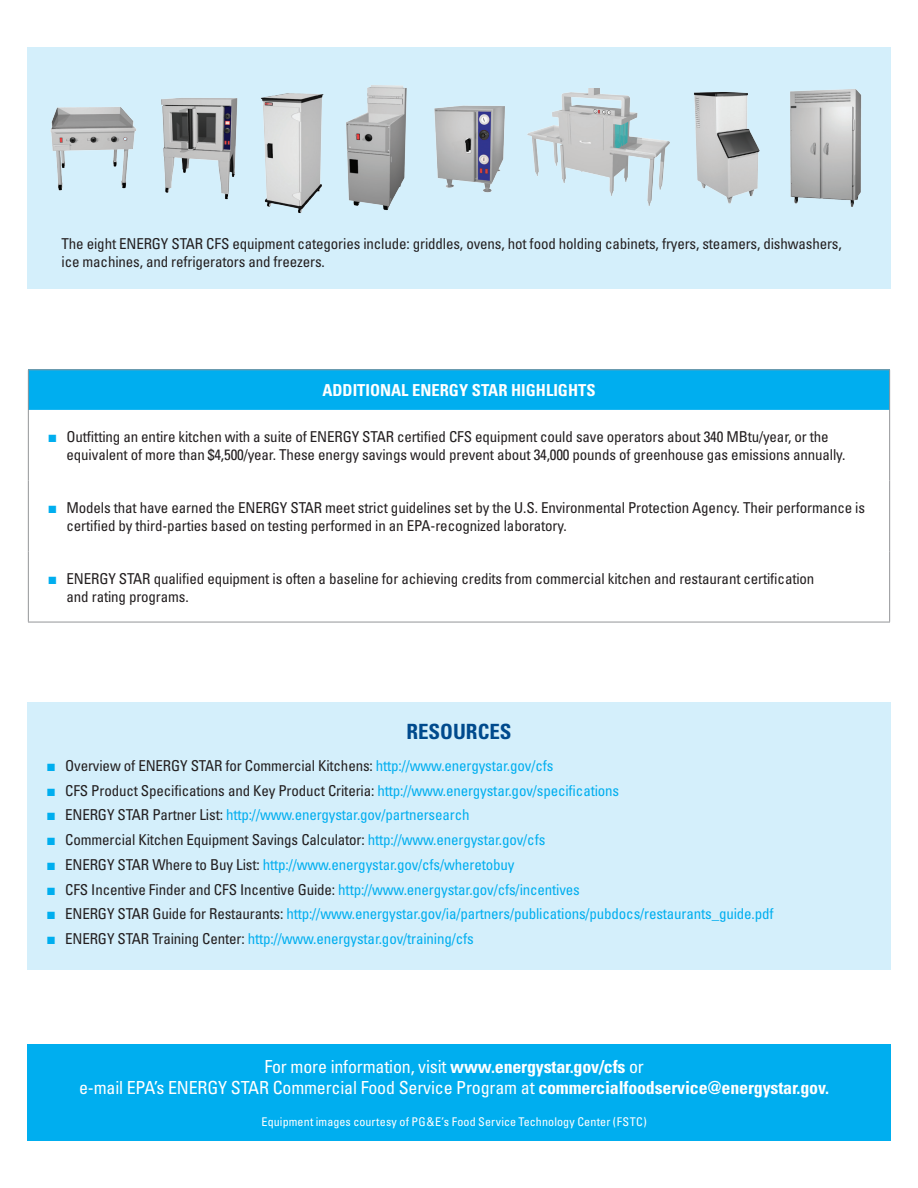
<style>
.page{position:relative;width:918px;height:1188px;background:#fff}
.page>*{position:absolute;margin:0;border:0;box-sizing:border-box;transform-origin:0 0}
.subhead{font:700 condensed 21px "Univers";color:#004a8d}
.body_text{font:condensed 18px/21px "Univers";letter-spacing:-.01em;color:#fff;text-align:center}
.subhead-2{font:700 condensed 16.5px "Univers";color:#fff}
.body_text-2{font:condensed 15px/18px "Univers";letter-spacing:-.01em;color:#231f20}
.t1{font:condensed 15px "Univers";letter-spacing:-.01em;color:#00aeef}
.body_text-3{font:condensed 12px "Univers";letter-spacing:.01em;color:#fff}
.s1{color:#00aeef}
.s2{color:#231f20}
.s3{font-weight:700}
</style>
<div class="page">
<div style="left:28px;top:370px;width:862px;height:40px;background:#00aeef"></div>
<svg style="left:29px;top:621px;width:860px;height:1px"></svg>
<hr style="left:28px;top:369px;width:862px;height:1px;background:#939598">
<hr style="left:28px;top:370px;width:1px;height:40px;background:#939598">
<hr style="left:889px;top:370px;width:1px;height:40px;background:#939598">
<hr style="left:28px;top:410px;width:1px;height:71px;background:#939598">
<hr style="left:889px;top:410px;width:1px;height:71px;background:#939598">
<hr style="left:28px;top:481px;width:1px;height:70px;background:#939598">
<hr style="left:889px;top:481px;width:1px;height:70px;background:#939598">
<hr style="left:28px;top:551px;width:1px;height:71px;background:#939598">
<hr style="left:889px;top:551px;width:1px;height:71px;background:#939598">
<hr style="left:28px;top:622px;width:862px;height:1px;background:#939598">
<div style="left:27px;top:47px;width:864px;height:242px;background:#d4effb"></div>
<img style="left:50px;top:107px;width:86px;height:84px">
<img style="left:161px;top:98px;width:77px;height:102px">
<img style="left:260px;top:93px;width:64px;height:120px">
<img style="left:346px;top:85px;width:61px;height:126px">
<img style="left:434px;top:105px;width:71px;height:88px">
<img style="left:527px;top:88px;width:143px;height:118px">
<img style="left:694px;top:92px;width:66px;height:112px">
<img style="left:790px;top:89px;width:72px;height:118px">
<div style="left:27px;top:1044px;width:864px;height:97px;background:#00aeef"></div>
<div style="left:27px;top:702px;width:864px;height:268px;background:#d4effb"></div>
<p class="body_text-2" style="left:62px;top:235px;width:782px">The eight ENERGY STAR CFS equipment categories include: griddles, ovens, hot food holding cabinets, fryers, steamers, dishwashers, ice machines, and refrigerators and freezers.</p>
<p class="subhead-2" style="left:322px;top:380px;width:275px">ADDITIONAL ENERGY STAR HIGHLIGHTS</p>
<p class="body_text-2" style="left:67px;top:428px;width:780px;text-indent:-18px"><span class="s1">■</span> Outfitting an entire kitchen with a suite of ENERGY STAR certified CFS equipment could save operators about 340 MBtu/year, or the equivalent of more than $4,500/year. These energy savings would prevent about 34,000 pounds of greenhouse gas emissions annually.</p>
<p class="body_text-2" style="left:67px;top:498px;width:800px;text-indent:-18px"><span class="s1">■</span> Models that have earned the ENERGY STAR meet strict guidelines set by the U.S. Environmental Protection Agency. Their performance is certified by third-parties based on testing performed in an EPA-recognized laboratory.</p>
<p class="body_text-2" style="left:67px;top:569px;width:749px;text-indent:-18px"><span class="s1">■</span> ENERGY STAR qualified equipment is often a baseline for achieving credits from commercial kitchen and restaurant certification and rating programs.</p>
<p class="subhead" style="left:406px;top:719px;width:107px">RESOURCES</p>
<p class="body_text-2" style="left:47px;top:756px;width:508px"><span class="s1">■</span> Overview of ENERGY STAR for Commercial Kitchens: <span class="s1">http://www.energystar.gov/cfs</span></p>
<p class="body_text-2" style="left:47px;top:781px;width:573px"><span class="s1">■</span> CFS Product Specifications and Key Product Criteria: <span class="s1">http://www.energystar.gov/specifications</span></p>
<p class="t1" style="left:47px;top:805px;width:424px">■ <span class="s2">ENERGY STAR Partner List:</span> http://www.energystar.gov/partnersearch</p>
<p class="body_text-2" style="left:47px;top:830px;width:500px"><span class="s1">■</span> Commercial Kitchen Equipment Savings Calculator: <span class="s1">http://www.energystar.gov/cfs</span></p>
<p class="t1" style="left:47px;top:855px;width:469px">■ <span class="s2">ENERGY STAR Where to Buy List:</span> http://www.energystar.gov/cfs/wheretobuy</p>
<p class="t1" style="left:47px;top:880px;width:534px">■ <span class="s2">CFS Incentive Finder and CFS Incentive Guide:</span> http://www.energystar.gov/cfs/incentives</p>
<p class="t1" style="left:47px;top:904px;width:728px">■ <span class="s2">ENERGY STAR Guide for Restaurants:</span> http://www.energystar.gov/ia/partners/publications/pubdocs/restaurants_guide.pdf</p>
<p class="t1" style="left:47px;top:929px;width:428px">■ <span class="s2">ENERGY STAR Training Center:</span> http://www.energystar.gov/training/cfs</p>
<p class="body_text" style="left:79px;top:1056px;width:752px">For more information, visit <span class="s3">www.energystar.gov/cfs</span> or<br>e-mail EPA’s ENERGY STAR Commercial Food Service Program at <span class="s3">commercialfoodservice@energystar.gov.</span></p>
<p class="body_text-3" style="left:262px;top:1114px;width:387px">Equipment images courtesy of PG&amp;E’s Food Service Technology Center (FSTC)</p>
</div>
